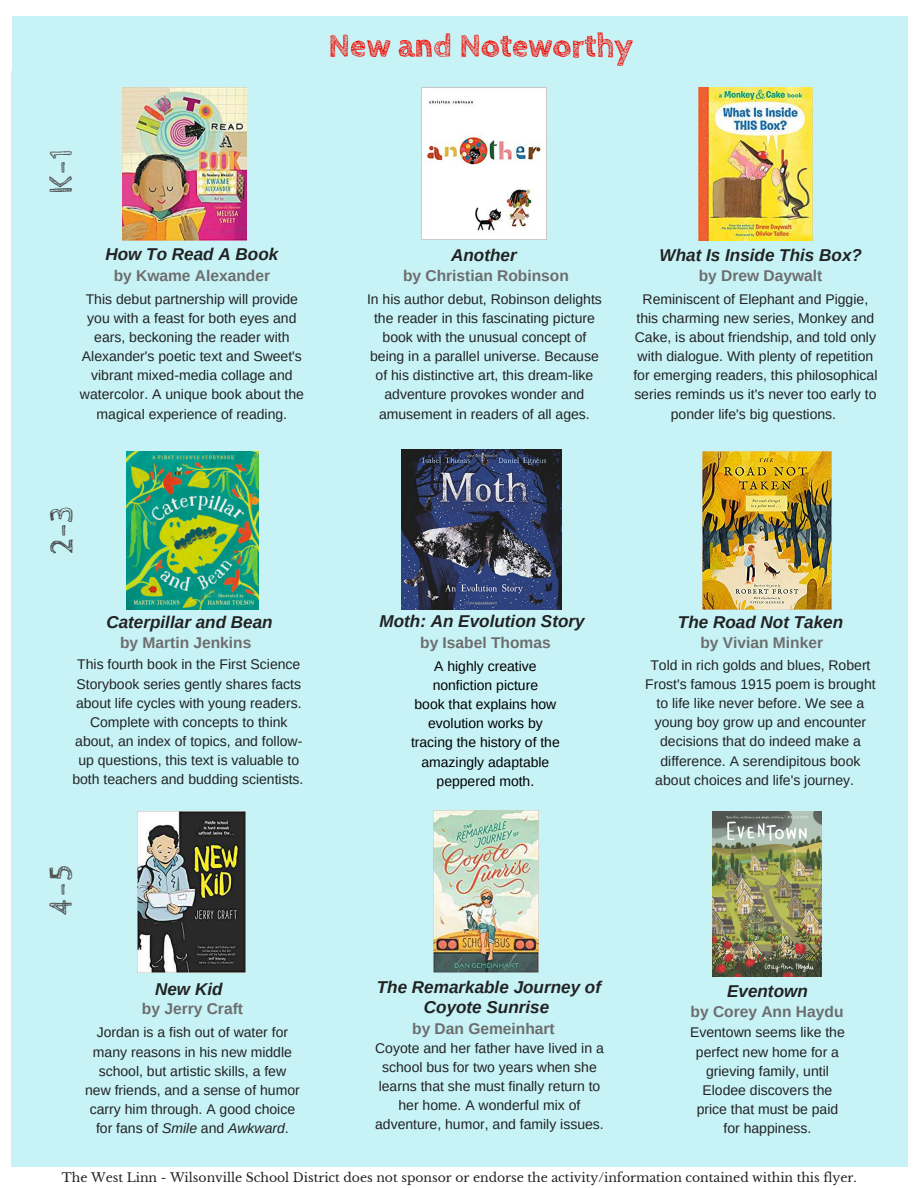
<style>
.page{position:relative;width:918px;height:1188px;background:#fff}
.page>*{position:absolute;margin:0;border:0;box-sizing:border-box;transform-origin:0 0}
.t1{font:700 32.7px "Cabin Sketch";color:#f30900}
.t2{font:32.7px "Cabin Sketch";color:#525252}
.t3{font:32.7px "Cabin Sketch";color:#484848}
.t4{font:italic 700 17.1px/19.2px "Arimo";color:#222;text-align:center}
.t5{font:700 15.6px "Arimo";color:#6d6d6d}
.t6{font:13.95px/19.2px "Arimo";color:#222;text-align:center}
.t7{font:13.95px/19.2px "Arimo";color:#000;text-align:center}
.t8{font:12.45px "Libre Baskerville";color:#222}
.s1{font-style:italic}
</style>
<div class="page">
<div style="left:12px;top:16px;width:895px;height:1151px;background:#c7f3f7"></div>
<img style="left:421px;top:87px;width:125px;height:152px">
<img style="left:126px;top:452px;width:132px;height:157px">
<img style="left:699px;top:87px;width:113px;height:153px">
<img style="left:122px;top:87px;width:124px;height:153px">
<img style="left:401px;top:450px;width:161px;height:159px">
<img style="left:702px;top:452px;width:130px;height:157px">
<img style="left:137px;top:812px;width:108px;height:161px">
<img style="left:433px;top:810px;width:106px;height:162px">
<img style="left:713px;top:812px;width:109px;height:164px">
<h1 class="t1" style="left:329px;top:28px;width:306px">New and Noteworthy</h1>
<h1 class="t2" style="left:43px;top:194px;width:48px;rotate:-90deg">K-1</h1>
<p class="t4" style="left:105px;top:245px;width:174px">How To Read A Book</p>
<p class="t5" style="left:114px;top:267px;width:158px">by Kwame Alexander</p>
<p class="t5" style="left:699px;top:267px;width:125px">by Drew Daywalt</p>
<p class="t4" style="left:660px;top:245px;width:204px">What Is Inside This Box?</p>
<p class="t4" style="left:451px;top:245px;width:67px">Another</p>
<p class="t5" style="left:403px;top:267px;width:167px">by Christian Robinson</p>
<p class="t6" style="left:80px;top:289px;width:226px">This debut partnership will provide you with a feast for both eyes and ears, beckoning the reader with Alexander's poetic text and Sweet's vibrant mixed-media collage and watercolor. A unique book about the magical experience of reading.</p>
<h1 class="t3" style="left:44px;top:554px;width:50px;rotate:-90deg">2-3</h1>
<p class="t6" style="left:367px;top:289px;width:236px">In his author debut, Robinson delights the reader in this fascinating picture book with the unusual concept of being in a parallel universe. Because of his distinctive art, this dream-like adventure provokes wonder and amusement in readers of all ages.</p>
<p class="t6" style="left:633px;top:289px;width:246px">Reminiscent of Elephant and Piggie, this charming new series, Monkey and Cake, is about friendship, and told only with dialogue. With plenty of repetition for emerging readers, this philosophical series reminds us it's never too early to ponder life's big questions.</p>
<p class="t4" style="left:106px;top:612px;width:168px">Caterpillar and Bean</p>
<p class="t4" style="left:379px;top:612px;width:207px">Moth: An Evolution Story</p>
<p class="t4" style="left:678px;top:612px;width:167px">The Road Not Taken</p>
<p class="t5" style="left:120px;top:634px;width:133px">by Martin Jenkins</p>
<p class="t5" style="left:700px;top:633px;width:124px">by Vivian Minker</p>
<p class="t5" style="left:420px;top:634px;width:132px">by Isabel Thomas</p>
<p class="t6" style="left:72px;top:655px;width:233px">This fourth book in the First Science Storybook series gently shares facts about life cycles with young readers.<br>Complete with concepts to think about, an index of topics, and follow&shy;up questions, this text is valuable to both teachers and budding scientists.</p>
<p class="t6" style="left:650px;top:656px;width:222px">Told in rich golds and blues, Robert</p>
<p class="t7" style="left:411px;top:656px;width:150px">A highly creative nonfiction picture<br>book that explains how evolution works by tracing the history of the amazingly adaptable peppered moth.</p>
<p class="t6" style="left:645px;top:675px;width:232px">Frost's famous 1915 poem is brought</p>
<p class="t6" style="left:657px;top:694px;width:209px">to life like never before. We see a</p>
<p class="t6" style="left:655px;top:713px;width:213px">young boy grow up and encounter</p>
<p class="t6" style="left:660px;top:732px;width:202px">decisions that do indeed make a</p>
<p class="t6" style="left:661px;top:751px;width:201px">difference. A serendipitous book</p>
<p class="t6" style="left:655px;top:770px;width:200px">about choices and life's journey.</p>
<h1 class="t2" style="left:43px;top:915px;width:52px;rotate:-90deg">4-5</h1>
<p class="t4" style="left:377px;top:978px;width:226px">The Remarkable Journey of<br>Coyote Sunrise</p>
<p class="t4" style="left:155px;top:979px;width:69px">New Kid</p>
<p class="t4" style="left:727px;top:981px;width:82px">Eventown</p>
<p class="t5" style="left:142px;top:1000px;width:103px">by Jerry Craft</p>
<p class="t5" style="left:691px;top:1003px;width:154px">by Corey Ann Haydu</p>
<p class="t6" style="left:85px;top:1023px;width:216px">Jordan is a fish out of water for many reasons in his new middle school, but artistic skills, a few new friends, and a sense of humor carry him through. A good choice for fans of <span class="s1">Smile</span> and <span class="s1">Awkward</span>.</p>
<p class="t5" style="left:412px;top:1020px;width:144px">by Dan Gemeinhart</p>
<p class="t6" style="left:375px;top:1038px;width:230px">Coyote and her father have lived in a school bus for two years when she learns that she must finally return to her home. A wonderful mix of adventure, humor, and family issues.</p>
<p class="t6" style="left:690px;top:1023px;width:156px">Eventown seems like the perfect new home for a grieving family, until<br>Elodee discovers the price that must be paid for happiness.</p>
<p class="t8" style="left:62px;top:1170px;width:796px">The West Linn - Wilsonville School District does not sponsor or endorse the activity/information contained within this flyer.</p>
</div>
